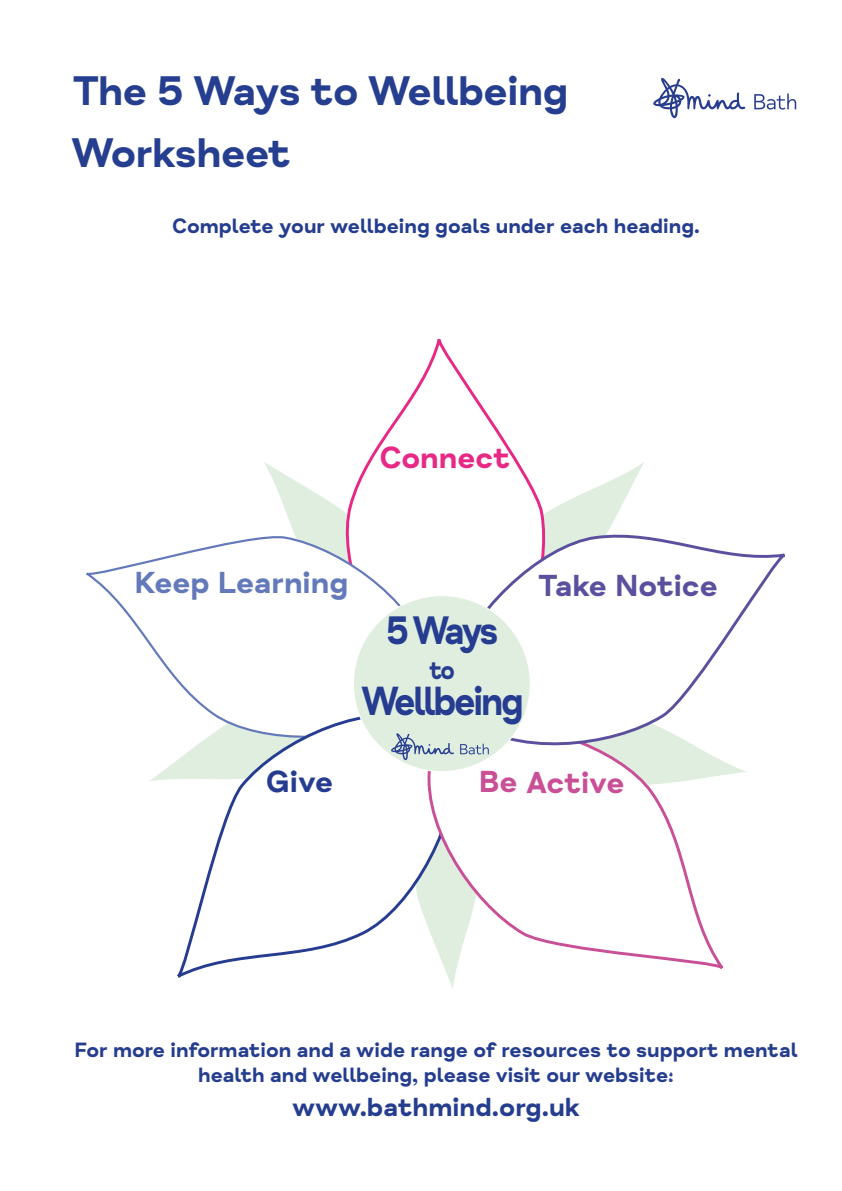
<style>
.page{position:relative;width:842px;height:1191px;background:#fff}
.page>*{position:absolute;margin:0;border:0;box-sizing:border-box;transform-origin:0 0}
.t1{font:41.8px "Mind Meridian Display";letter-spacing:-.01em;color:#253e8f}
.t2{font:700 41.8px "Mind Meridian";letter-spacing:-.06em;color:#263c90;scale:.89 1}
.t3{font:700 40.8px "Mind Meridian";color:#263c90;scale:.89 1}
.t4{font:30.8px "Mind Meridian Display";color:#6379ba}
.t5{font:30.8px "Mind Meridian Display";color:#5a509d}
.t6{font:30.8px "Mind Meridian Display";letter-spacing:-.005em;color:#c94f97}
.t7{font:30.8px "Mind Meridian Display";color:#e72985}
.t8{font:30.8px "Mind Meridian Display";color:#263c90}
.t9{font:700 26.8px "Mind Meridian";color:#263c90;scale:.89 1}
.t10{font:26.4px "Mind Meridian Display";color:#253d8f}
.t11{font:21px/25px "Mind Meridian Display";color:#253d8f;text-align:center}
</style>
<div class="page">
<svg style="left:150px;top:763px;width:24px;height:18px"></svg>
<svg style="left:264px;top:462px;width:72px;height:69px"></svg>
<svg style="left:555px;top:462px;width:89px;height:63px"></svg>
<svg style="left:726px;top:763px;width:20px;height:12px"></svg>
<svg style="left:336px;top:339px;width:219px;height:192px"></svg>
<svg style="left:86px;top:531px;width:314px;height:165px"></svg>
<svg style="left:174px;top:696px;width:216px;height:282px"></svg>
<svg style="left:489px;top:759px;width:237px;height:210px"></svg>
<svg style="left:436px;top:525px;width:349px;height:234px"></svg>
<div style="left:353px;top:595px;width:177px;height:176px;background:#dfeedf;border-radius:50%"></div>
<svg style="left:390px;top:733px;width:99px;height:256px"></svg>
<svg style="left:653px;top:78px;width:92px;height:40px"></svg>
<svg style="left:754px;top:93px;width:42px;height:17px"></svg>
<h1 class="t1" style="left:72px;top:66px;width:498px">The 5 Ways to Wellbeing</h1>
<h1 class="t1" style="left:71px;top:128px;width:222px">Worksheet</h1>
<p class="t11" style="left:172px;top:215px;width:529px">Complete your wellbeing goals under each heading.</p>
<h3 class="t7" style="left:379px;top:439px;width:132px">Connect</h3>
<h3 class="t4" style="left:134px;top:564px;width:215px">Keep Learning</h3>
<h2 class="t3" style="left:386px;top:605px;width:128px">5 Ways</h2>
<p class="t9" style="left:429px;top:654px;width:30px">to</p>
<h1 class="t2" style="left:361px;top:676px;width:185px">Wellbeing</h1>
<h3 class="t5" style="left:538px;top:567px;width:181px">Take Notice</h3>
<h3 class="t8" style="left:266px;top:762px;width:69px">Give</h3>
<h3 class="t6" style="left:479px;top:764px;width:147px">Be Active</h3>
<p class="t11" style="left:74px;top:1038px;width:725px">For more information and a wide range of resources to support mental health and wellbeing, please visit our website:</p>
<p class="t10" style="left:292px;top:1091px;width:290px">www.bathmind.org.uk</p>
</div>
